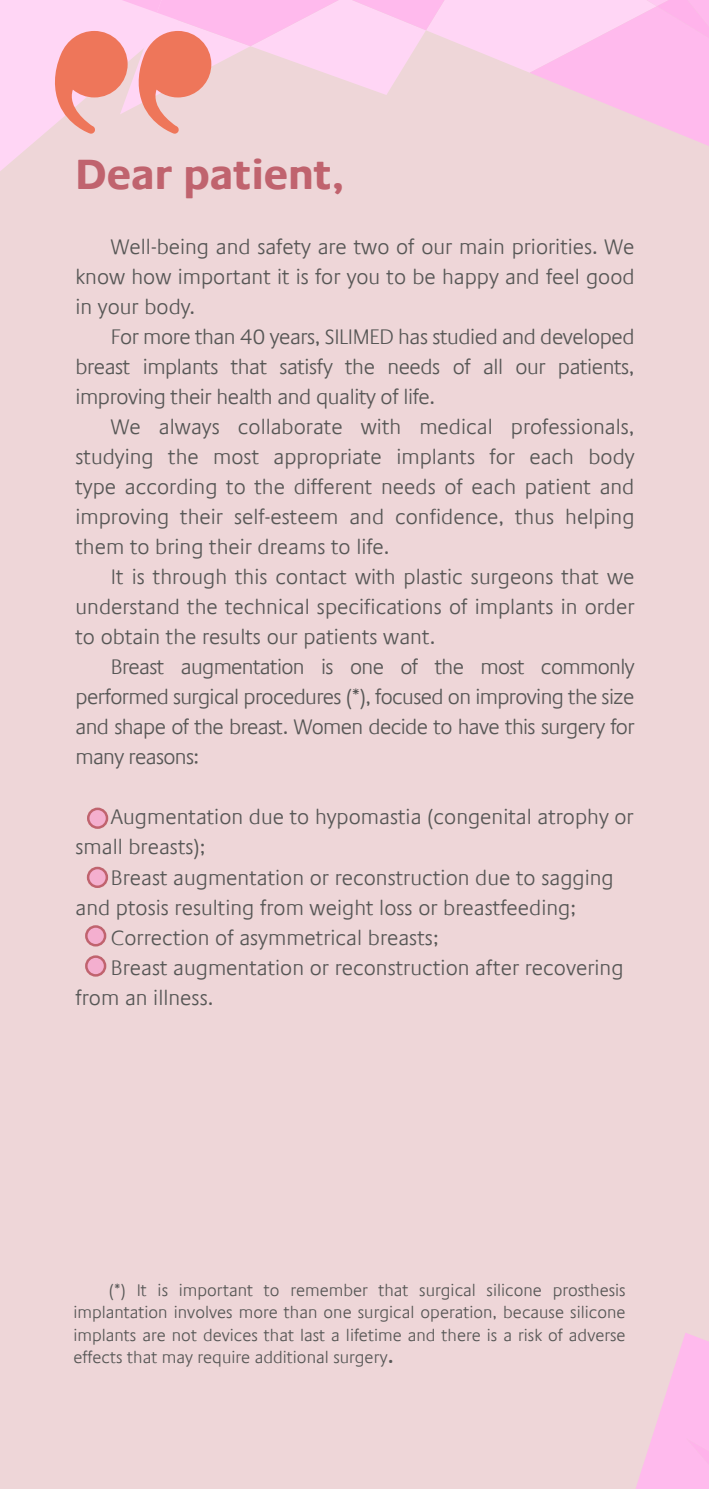
<style>
.page{position:relative;width:709px;height:1489px;background:#fff}
.page>*{position:absolute;margin:0;border:0;box-sizing:border-box;transform-origin:0 0}
.t1{font:700 42.5px "Praxis Com";color:#c0636e}
.t2{font:300 21.25px/30px "Praxis Com";color:#575756;text-align:justify}
.t3{font:300 17px/22.5px "Praxis Com";color:#575756;text-align:justify}
.s1{font-size:25px}
</style>
<div class="page">
<div style="left:0;top:0;width:709px;height:1488px;background:#eed6d8"></div>
<svg style="left:0;top:0;width:709px;height:171px"></svg>
<svg style="left:88px;top:808px;width:19px;height:19px"></svg>
<div style="left:87px;top:807px;width:21px;height:21px;border:2px solid #c0636e;border-radius:50%"></div>
<svg style="left:88px;top:868px;width:19px;height:18px"></svg>
<div style="left:87px;top:866px;width:21px;height:22px;border:2px solid #c0636e;border-radius:50%"></div>
<div style="left:86px;top:926px;width:19px;height:19px;background:#f4afcf;border-radius:50%"></div>
<div style="left:85px;top:925px;width:21px;height:21px;border:2px solid #c0636e;border-radius:50%"></div>
<svg style="left:86px;top:956px;width:19px;height:19px"></svg>
<div style="left:85px;top:955px;width:21px;height:21px;border:2px solid #c0636e;border-radius:50%"></div>
<svg style="left:636px;top:1333px;width:73px;height:155px"></svg>
<h1 class="t1" style="left:75px;top:149px;width:270px">Dear patient,</h1>
<p class="t2" style="left:75px;top:232px;width:560px;text-indent:35px">Well-being and safety are two of our main priorities. We know how important it is for you to be happy and feel good in your body.</p>
<p class="t2" style="left:75px;top:322px;width:560px;text-indent:35px">For more than 40 years, SILIMED has studied and developed breast implants that satisfy the needs of all our patients, improving their health and quality of life.</p>
<p class="t2" style="left:75px;top:412px;width:560px;text-indent:35px">We always collaborate with medical professionals, studying the most appropriate implants for each body type according to the different needs of each patient and improving their self-esteem and confidence, thus helping them to bring their dreams to life.</p>
<p class="t2" style="left:75px;top:562px;width:560px;text-indent:35px">It is through this contact with plastic surgeons that we understand the technical specifications of implants in order to obtain the results our patients want.</p>
<p class="t2" style="left:75px;top:652px;width:560px;text-indent:35px">Breast augmentation is one of the most commonly performed surgical procedures (*), focused on improving the size and shape of the breast. Women decide to have this surgery for many reasons:</p>
<p class="t2" style="left:75px;top:802px;width:559px;text-indent:35px">Augmentation due to hypomastia (congenital atrophy or small breasts);</p>
<p class="t2" style="left:111px;top:862px;width:504px">Breast augmentation or reconstruction due to sagging</p>
<p class="t2" style="left:75px;top:892px;width:502px">and ptosis resulting from weight loss or breastfeeding;</p>
<p class="t2" style="left:111px;top:922px;width:329px">Correction of asymmetrical breasts;</p>
<p class="t2" style="left:111px;top:952px;width:514px">Breast augmentation or reconstruction after recovering</p>
<p class="t2" style="left:75px;top:982px;width:139px">from an illness.</p>
<p class="t3" style="left:73px;top:1278px;width:554px;text-indent:35px">(*) It is important to remember that surgical silicone prosthesis implantation involves more than one surgical operation, because silicone implants are not devices that last a lifetime and there is a risk of adverse effects that may require additional surgery<span class="s1">.</span></p>
</div>
